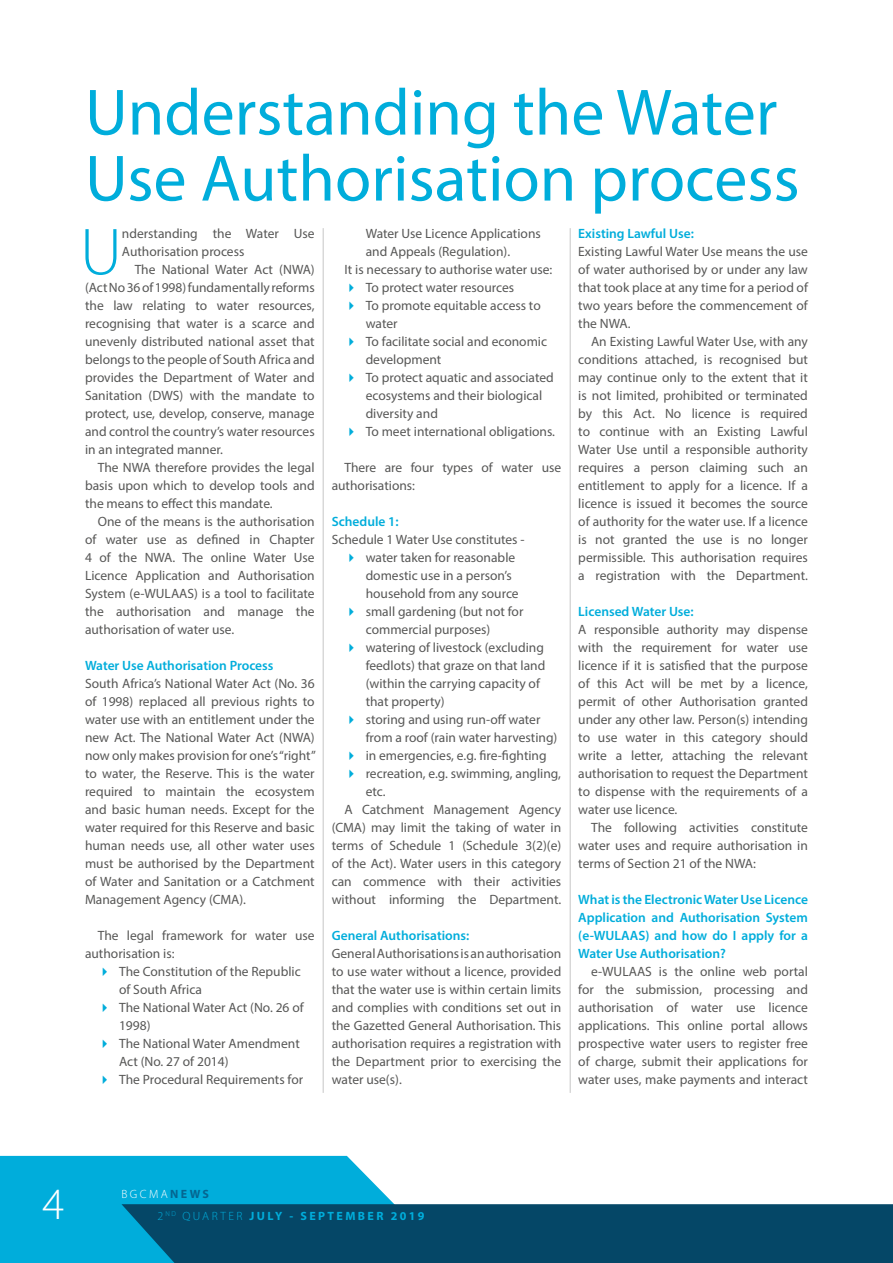
<style>
.page{position:relative;width:893px;height:1263px;background:#fff}
.page>*{position:absolute;margin:0;border:0;box-sizing:border-box;transform-origin:0 0}
.t1{font:300 66.9px "Myriad Pro";color:#00addb}
.t2{font:66px/66px "Myriad Pro";color:#00addb}
.t3{font:300 45px "Myriad Pro";color:#fff}
.t4{font:13.5px/18px "Myriad Pro";color:#575756}
.t5{font:600 13.5px/18px "Myriad Pro";color:#00addb;text-align:justify}
.t6{font:700 12px "Myriad Pro";letter-spacing:.2em;color:#00addb}
.t7{font:300 12px "Myriad Pro";letter-spacing:.2em;color:#fff}
.s1{color:#00addb}
.s2{font-weight:700;color:#056691}
.s3{font-weight:300}
</style>
<div class="page">
<div style="left:0;top:1156px;width:394px;height:107px;background:#00addb"></div>
<div style="left:122px;top:1204px;width:771px;height:59px;background:#054767"></div>
<hr style="left:323px;top:228px;width:1px;height:865px;background:#c6c6c6">
<hr style="left:570px;top:228px;width:1px;height:865px;background:#c6c6c6">
<h2 class="t2" style="left:85px;top:78px;width:716px">Understanding the Water<br>Use Authorisation process</h2>
<h1 class="t1" style="left:80px;top:215px;width:43px">U</h1>
<p class="t4" style="left:122px;top:224px;width:194px">nderstanding the Water Use<br>Authorisation process</p>
<p class="t4" style="left:85px;top:260px;width:231px;text-align:justify;text-indent:50px">The National Water Act (NWA) (Act No 36 of 1998) fundamentally reforms the law relating to water resources, recognising that water is a scarce and unevenly distributed national asset that belongs to the people of South Africa and provides the Department of Water and Sanitation (DWS) with the mandate to protect, use, develop, conserve, manage and control the country’s water resources in an integrated manner.</p>
<p class="t4" style="left:85px;top:458px;width:231px;text-align:justify;text-indent:13px">The NWA therefore provides the legal basis upon which to develop tools and the means to effect this mandate.</p>
<p class="t4" style="left:85px;top:512px;width:231px;text-align:justify;text-indent:13px">One of the means is the authorisation of water use as defined in Chapter 4 of the NWA. The online Water Use Licence Application and Authorisation System (e-WULAAS) is a tool to facilitate the authorisation and manage the authorisation of water use.</p>
<p class="t5" style="left:85px;top:656px;width:190px">Water Use Authorisation Process</p>
<p class="t4" style="left:85px;top:674px;width:232px;text-align:justify">South Africa’s National Water Act (No. 36 of 1998) replaced all previous rights to water use with an entitlement under the new Act. The National Water Act (NWA) now only makes provision for one’s “right” to water, the Reserve. This is the water required to maintain the ecosystem and basic human needs. Except for the water required for this Reserve and basic human needs use, all other water uses must be authorised by the Department of Water and Sanitation or a Catchment Management Agency (CMA).</p>
<p class="t4" style="left:85px;top:926px;width:231px;text-indent:13px">The legal framework for water use authorisation is:</p>
<p class="t4" style="left:119px;top:962px;width:183px;text-indent:-21px"><span class="s1">✔</span> The Constitution of the Republic of South Africa</p>
<p class="t4" style="left:119px;top:998px;width:186px;text-indent:-21px"><span class="s1">✔</span> The National Water Act (No. 26 of<br>1998)</p>
<p class="t4" style="left:119px;top:1034px;width:182px;text-indent:-21px"><span class="s1">✔</span> The National Water Amendment<br>Act (No. 27 of 2014)</p>
<p class="t4" style="left:98px;top:1070px;width:207px"><span class="s1">✔</span> The Procedural Requirements for</p>
<p class="t4" style="left:366px;top:224px;width:177px">Water Use Licence Applications</p>
<p class="t4" style="left:366px;top:242px;width:146px">and Appeals (Regulation).</p>
<p class="t4" style="left:344px;top:260px;width:209px">It is necessary to authorise water use:</p>
<p class="t4" style="left:344px;top:278px;width:171px"><span class="s1">✔</span> To protect water resources</p>
<p class="t4" style="left:366px;top:296px;width:177px;text-indent:-21px"><span class="s1">✔</span> To promote equitable access to water</p>
<p class="t4" style="left:366px;top:332px;width:183px;text-indent:-21px"><span class="s1">✔</span> To facilitate social and economic development</p>
<p class="t4" style="left:366px;top:368px;width:190px;text-indent:-21px"><span class="s1">✔</span> To protect aquatic and associated ecosystems and their biological diversity and</p>
<p class="t4" style="left:344px;top:422px;width:212px"><span class="s1">✔</span> To meet international obligations.</p>
<p class="t4" style="left:332px;top:458px;width:231px;text-indent:13px">There are four types of water use authorisations:</p>
<p class="t5" style="left:332px;top:512px;width:69px">Schedule 1:</p>
<p class="t4" style="left:332px;top:530px;width:194px">Schedule 1 Water Use constitutes -</p>
<p class="t4" style="left:366px;top:548px;width:155px;text-indent:-21px"><span class="s1">✔</span> water taken for reasonable domestic use in a person’s household from any source</p>
<p class="t4" style="left:366px;top:602px;width:159px;text-indent:-21px"><span class="s1">✔</span> small gardening (but not for commercial purposes)</p>
<p class="t4" style="left:366px;top:638px;width:181px;text-indent:-21px"><span class="s1">✔</span> watering of livestock (excluding feedlots) that graze on that land (within the carrying capacity of that property)</p>
<p class="t4" style="left:366px;top:710px;width:193px;text-indent:-21px"><span class="s1">✔</span> storing and using run-off water from a roof (rain water harvesting)</p>
<p class="t4" style="left:344px;top:746px;width:204px"><span class="s1">✔</span> in emergencies, e.g. fire-fighting</p>
<p class="t4" style="left:344px;top:764px;width:218px"><span class="s1">✔</span> recreation, e.g. swimming, angling,</p>
<p class="t4" style="left:366px;top:782px;width:21px">etc.</p>
<p class="t4" style="left:344px;top:800px;width:218px">A Catchment Management Agency</p>
<p class="t4" style="left:332px;top:818px;width:231px">(CMA) may limit the taking of water in</p>
<p class="t4" style="left:332px;top:836px;width:231px">terms of Schedule 1 (Schedule 3(2)(e)</p>
<p class="t4" style="left:332px;top:854px;width:231px">of the Act). Water users in this category</p>
<p class="t4" style="left:332px;top:872px;width:231px">can commence with their activities</p>
<p class="t4" style="left:332px;top:890px;width:231px">without informing the Department.</p>
<p class="t5" style="left:332px;top:926px;width:139px">General Authorisations:</p>
<p class="t4" style="left:332px;top:944px;width:231px;text-align:justify">General Authorisations is an authorisation to use water without a licence, provided that the water use is within certain limits and complies with conditions set out in the Gazetted General Authorisation. This authorisation requires a registration with the Department prior to exercising the water use(s).</p>
<p class="t5" style="left:578px;top:224px;width:117px">Existing Lawful Use:</p>
<p class="t4" style="left:578px;top:242px;width:231px;text-align:justify">Existing Lawful Water Use means the use of water authorised by or under any law that took place at any time for a period of two years before the commencement of the NWA.</p>
<p class="t4" style="left:578px;top:332px;width:231px;text-align:justify;text-indent:13px">An Existing Lawful Water Use, with any conditions attached, is recognised but may continue only to the extent that it is not limited, prohibited or terminated by this Act. No licence is required to continue with an Existing Lawful Water Use until a responsible authority requires a person claiming such an entitlement to apply for a licence. If a licence is issued it becomes the source of authority for the water use. If a licence is not granted the use is no longer permissible. This authorisation requires a registration with the Department.</p>
<p class="t5" style="left:578px;top:602px;width:117px">Licensed Water Use:</p>
<p class="t4" style="left:578px;top:620px;width:231px;text-align:justify">A responsible authority may dispense with the requirement for water use licence if it is satisfied that the purpose of this Act will be met by a licence, permit of other Authorisation granted under any other law. Person(s) intending to use water in this category should write a letter, attaching the relevant authorisation to request the Department to dispense with the requirements of a water use licence.</p>
<p class="t4" style="left:578px;top:818px;width:231px;text-align:justify;text-indent:13px">The following activities constitute water uses and require authorisation in terms of Section 21 of the NWA:</p>
<p class="t5" style="left:578px;top:890px;width:231px">What is the Electronic Water Use Licence Application and Authorisation System (e-WULAAS) and how do I apply for a Water Use Authorisation?</p>
<p class="t4" style="left:578px;top:962px;width:231px;text-align:justify;text-indent:13px">e-WULAAS is the online web portal for the submission, processing and authorisation of water use licence applications. This online portal allows prospective water users to register free of charge, submit their applications for water uses, make payments and interact</p>
<h3 class="t3" style="left:43px;top:1179px;width:23px">4</h3>
<p class="t7" style="left:122px;top:1187px;width:89px">BGCMA<span class="s2">NEWS</span></p>
<p class="t6" style="left:157px;top:1208px;width:269px"><span class="s3">2</span> <sup>ND</sup> <span class="s3">QUARTER</span> JULY - SEPTEMBER 2019</p>
</div>
